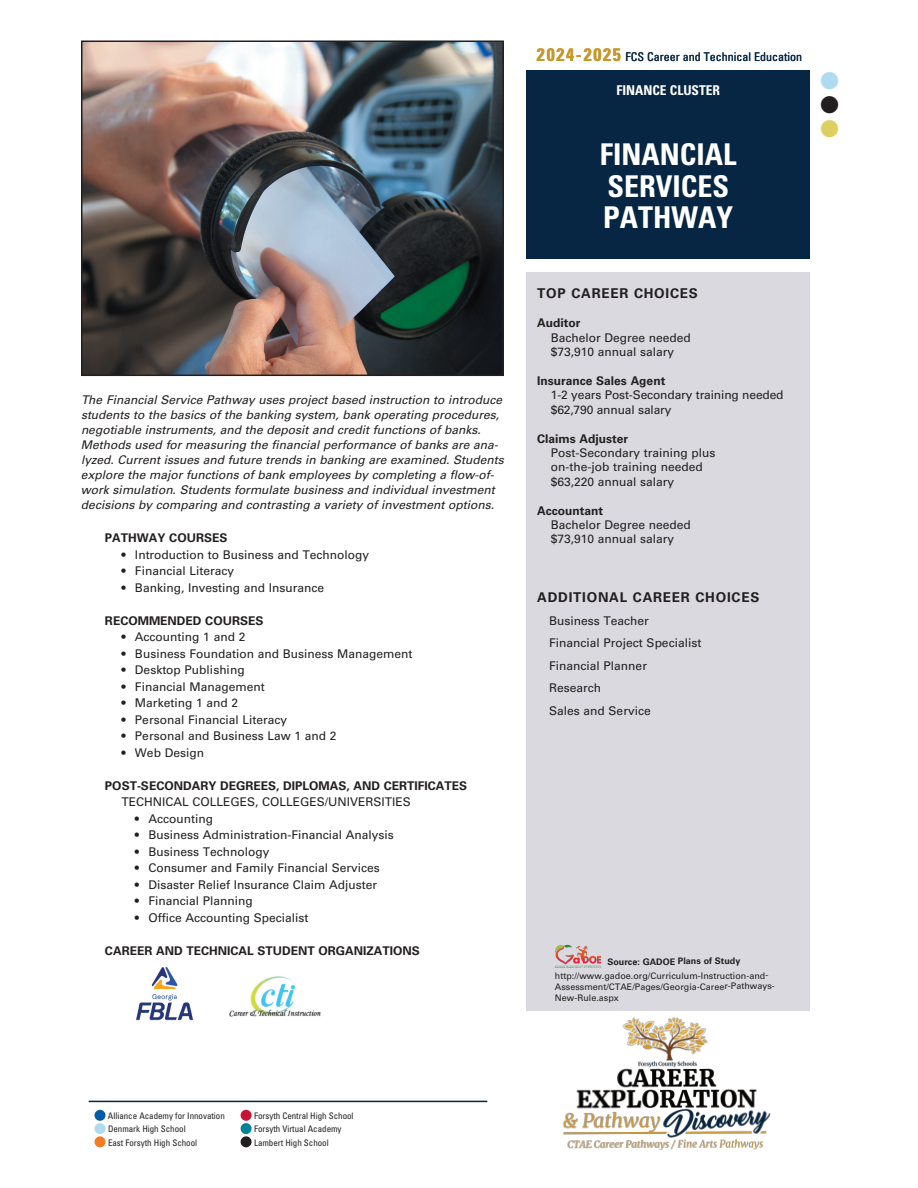
<style>
.page{position:relative;width:918px;height:1188px;background:#fff}
.page>*{position:absolute;margin:0;border:0;box-sizing:border-box;transform-origin:0 0}
.t1{font:700 condensed 30px/31.5px "Univers LT Std";color:#fff}
.t2{font:24px "Zapf Dingbats ITC";color:#b0daef}
.t3{font:24px "Zapf Dingbats ITC";color:#231f20}
.t4{font:24px "Zapf Dingbats ITC";color:#ded060}
.t5{font:700 13.5px "Univers LT Std";letter-spacing:.055em;color:#231f20}
.t6{font:700 condensed 13.5px "Univers LT Std";color:#fff}
.t7{font:12px/14.4px "Univers LT Std";color:#231f20}
.t8{font:italic 12px/15px "Univers LT Std";color:#231f20}
.t9{font:700 12px "Univers LT Std";color:#231f20}
.t10{font:condensed 12px "Univers LT Std";color:#072643}
.t11{font:condensed 9px/13.5px "Univers LT Std";letter-spacing:-.005em;color:#231f20}
.t12{font:9px/10.9px "Univers LT Std";letter-spacing:-.005em;color:#231f20}
.t13{font:700 9px "Univers LT Std";letter-spacing:-.005em;color:#231f20}
.s1{font-weight:700;font-size:18px;color:#c8972b}
</style>
<div class="page">
<img style="left:563px;top:1017px;width:208px;height:133px">
<div style="left:526px;top:273px;width:284px;height:738px;background:#d9d9df"></div>
<img style="left:555px;top:944px;width:47px;height:24px">
<div style="left:526px;top:70px;width:284px;height:189px;background:#072643"></div>
<div style="left:95px;top:1110px;width:10px;height:11px;background:#015da6;border-radius:50%"></div>
<div style="left:95px;top:1123px;width:10px;height:11px;background:#b0daef;border-radius:50%"></div>
<div style="left:95px;top:1136px;width:10px;height:11px;background:#f47b21;border-radius:50%"></div>
<div style="left:241px;top:1110px;width:11px;height:11px;background:#c71433;border-radius:50%"></div>
<div style="left:241px;top:1123px;width:11px;height:11px;background:#008297;border-radius:50%"></div>
<div style="left:241px;top:1136px;width:11px;height:11px;background:#231f20;border-radius:50%"></div>
<hr style="left:89px;top:1101px;width:398px;height:1px;background:#072643">
<img style="left:84px;top:43px;width:417px;height:330px">
<div style="left:81px;top:40px;width:423px;height:336px;border:2px solid #231f20"></div>
<img style="left:229px;top:976px;width:92px;height:41px">
<img style="left:136px;top:966px;width:58px;height:55px">
<p class="t8" style="left:81px;top:393px;width:424px">The Financial Service Pathway uses project based instruction to introduce students to the basics of the banking system, bank operating procedures, negotiable instruments, and the deposit and credit functions of banks.<br>Methods used for measuring the financial performance of banks are ana&shy;lyzed. Current issues and future trends in banking are examined. Students explore the major functions of bank employees by completing a flow-of&shy;work simulation. Students formulate business and individual investment decisions by comparing and contrasting a variety of investment options.</p>
<p class="t9" style="left:105px;top:533px;width:124px">PATHWAY COURSES</p>
<p class="t7" style="left:121px;top:548px;width:249px">• Introduction to Business and Technology</p>
<p class="t7" style="left:121px;top:565px;width:114px">• Financial Literacy</p>
<p class="t7" style="left:121px;top:581px;width:204px">• Banking, Investing and Insurance</p>
<p class="t9" style="left:105px;top:616px;width:160px">RECOMMENDED COURSES</p>
<p class="t7" style="left:121px;top:631px;width:125px">• Accounting 1 and 2</p>
<p class="t7" style="left:121px;top:647px;width:292px">• Business Foundation and Business Management</p>
<p class="t7" style="left:121px;top:664px;width:125px">• Desktop Publishing</p>
<p class="t7" style="left:121px;top:680px;width:145px">• Financial Management</p>
<p class="t7" style="left:121px;top:697px;width:118px">• Marketing 1 and 2</p>
<p class="t7" style="left:121px;top:713px;width:167px">• Personal Financial Literacy</p>
<p class="t7" style="left:121px;top:730px;width:216px">• Personal and Business Law 1 and 2</p>
<p class="t7" style="left:121px;top:746px;width:84px">• Web Design</p>
<p class="t9" style="left:105px;top:781px;width:364px">POST-SECONDARY DEGREES, DIPLOMAS, AND CERTIFICATES</p>
<p class="t7" style="left:121px;top:796px;width:291px">TECHNICAL COLLEGES, COLLEGES/UNIVERSITIES</p>
<p class="t7" style="left:135px;top:812px;width:80px">• Accounting</p>
<p class="t7" style="left:135px;top:829px;width:260px">• Business Administration-Financial Analysis</p>
<p class="t7" style="left:135px;top:845px;width:136px">• Business Technology</p>
<p class="t7" style="left:135px;top:862px;width:246px">• Consumer and Family Financial Services</p>
<p class="t7" style="left:135px;top:878px;width:244px">• Disaster Relief Insurance Claim Adjuster</p>
<p class="t7" style="left:135px;top:895px;width:119px">• Financial Planning</p>
<p class="t7" style="left:135px;top:911px;width:175px">• Office Accounting Specialist</p>
<p class="t9" style="left:105px;top:946px;width:316px">CAREER AND TECHNICAL STUDENT ORGANIZATIONS</p>
<p class="t10" style="left:537px;top:52px;width:267px"><span class="s1">2024-2025</span> FCS Career and Technical Education</p>
<p class="t6" style="left:616px;top:85px;width:105px">FINANCE CLUSTER</p>
<h1 class="t1" style="left:600px;top:141px;width:138px">FINANCIAL<br>SERVICES<br>PATHWAY</h1>
<h2 class="t2" style="left:820px;top:67px;width:20px">●</h2>
<h2 class="t3" style="left:820px;top:91px;width:20px">●</h2>
<h2 class="t4" style="left:820px;top:115px;width:20px">●</h2>
<p class="t5" style="left:537px;top:288px;width:162px">TOP CAREER CHOICES</p>
<p class="t9" style="left:537px;top:319px;width:45px">Auditor</p>
<p class="t7" style="left:551px;top:331px;width:142px">Bachelor Degree needed $73,910 annual salary</p>
<p class="t9" style="left:537px;top:376px;width:130px">Insurance Sales Agent</p>
<p class="t7" style="left:551px;top:389px;width:234px">1-2 years Post-Secondary training needed $62,790 annual salary</p>
<p class="t9" style="left:537px;top:434px;width:93px">Claims Adjuster</p>
<p class="t7" style="left:551px;top:447px;width:166px">Post-Secondary training plus on-the-job training needed $63,220 annual salary</p>
<p class="t9" style="left:537px;top:506px;width:67px">Accountant</p>
<p class="t7" style="left:551px;top:519px;width:142px">Bachelor Degree needed $73,910 annual salary</p>
<p class="t5" style="left:537px;top:592px;width:224px">ADDITIONAL CAREER CHOICES</p>
<p class="t7" style="left:549px;top:610px;width:154px;line-height:22.5px">Business Teacher<br>Financial Project Specialist<br>Financial Planner<br>Research<br>Sales and Service</p>
<p class="t13" style="left:607px;top:958px;width:135px">Source: GADOE Plans of Study</p>
<p class="t12" style="left:555px;top:971px;width:222px">http://www.gadoe.org/Curriculum-Instruction-and-<br>Assessment/CTAE/Pages/Georgia-Career-Pathways-<br>New-Rule.aspx</p>
<p class="t11" style="left:108px;top:1109px;width:118px">Alliance Academy for Innovation<br>Denmark High School<br>East Forsyth High School</p>
<p class="t11" style="left:254px;top:1109px;width:101px">Forsyth Central High School<br>Forsyth Virtual Academy<br>Lambert High School</p>
</div>
